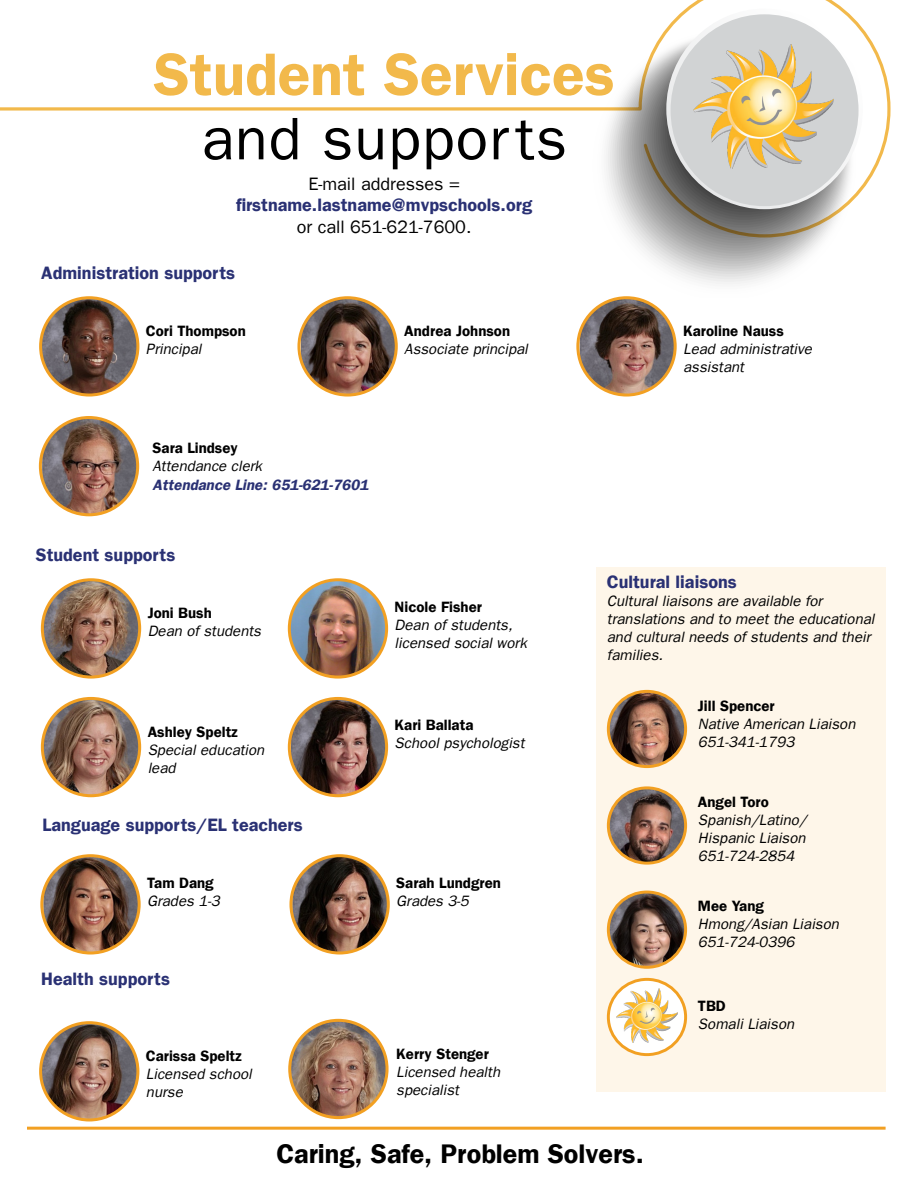
<style>
.page{position:relative;width:918px;height:1188px;background:#fff}
.page>*{position:absolute;margin:0;border:0;box-sizing:border-box;transform-origin:0 0}
.t1{font:600 60.3px "Franklin Gothic";color:#f2b94b}
.t2{font:60.3px "Franklin Gothic";letter-spacing:.02em;color:#000}
.t3{font:600 27px "Franklin Gothic";color:#000}
.t4{font:600 18px "Franklin Gothic";color:#2a3174}
.t5{font:18px "Franklin Gothic";color:#000}
.t6{font:italic 15px/18px "Franklin Gothic";color:#000}
.t7{font:600 15px "Franklin Gothic";color:#000}
.t8{font:italic 600 15px "Franklin Gothic";color:#2a3174}
</style>
<div class="page">
<hr style="left:27px;top:1127px;width:859px;height:3px;background:#f2a022">
<svg style="left:0;top:0;width:891px;height:189px"></svg>
<svg style="left:599px;top:33px;width:35px;height:156px"></svg>
<svg style="left:601px;top:34px;width:3px;height:155px"></svg>
<svg style="left:604px;top:34px;width:30px;height:155px"></svg>
<svg style="left:608px;top:36px;width:153px;height:246px"></svg>
<svg style="left:612px;top:37px;width:163px;height:240px"></svg>
<svg style="left:614px;top:37px;width:168px;height:237px"></svg>
<svg style="left:619px;top:38px;width:172px;height:231px"></svg>
<svg style="left:623px;top:40px;width:175px;height:224px"></svg>
<svg style="left:625px;top:40px;width:176px;height:221px"></svg>
<svg style="left:628px;top:41px;width:177px;height:218px"></svg>
<svg style="left:630px;top:41px;width:178px;height:215px"></svg>
<svg style="left:634px;top:9px;width:229px;height:242px"></svg>
<div style="left:671px;top:14px;width:188px;height:192px;background:#d1d3d4;border-radius:50%"></div>
<div style="left:596px;top:567px;width:290px;height:524px;background:#fef6e9"></div>
<img style="left:608px;top:691px;width:78px;height:76px">
<div style="left:607px;top:690px;width:80px;height:78px;border:3px solid #f2a022;border-radius:50%"></div>
<img style="left:608px;top:789px;width:78px;height:73px">
<div style="left:607px;top:786px;width:80px;height:79px;border:3px solid #f2a022;border-radius:50%"></div>
<img style="left:608px;top:892px;width:78px;height:75px">
<div style="left:607px;top:891px;width:80px;height:78px;border:3px solid #f2a022;border-radius:50%"></div>
<svg style="left:608px;top:979px;width:78px;height:76px"></svg>
<div style="left:607px;top:978px;width:80px;height:78px;border:3px solid #f2a022;border-radius:50%"></div>
<img style="left:42px;top:580px;width:98px;height:97px;border-radius:49px">
<div style="left:41px;top:578px;width:100px;height:101px;border:3px solid #f2a022;border-radius:50%"></div>
<img style="left:289px;top:580px;width:98px;height:97px;border-radius:49px">
<div style="left:288px;top:578px;width:100px;height:101px;border:3px solid #f2a022;border-radius:50%"></div>
<img style="left:42px;top:698px;width:98px;height:98px;border-radius:49px">
<div style="left:41px;top:697px;width:100px;height:100px;border:3px solid #f2a022;border-radius:50%"></div>
<img style="left:291px;top:698px;width:96px;height:98px">
<div style="left:288px;top:697px;width:100px;height:100px;border:3px solid #f2a022;border-radius:50%"></div>
<img style="left:41px;top:298px;width:97px;height:97px;border-radius:49px">
<div style="left:39px;top:296px;width:100px;height:101px;border:3px solid #f2a022;border-radius:50%"></div>
<img style="left:301px;top:298px;width:95px;height:95px">
<div style="left:297px;top:296px;width:101px;height:101px;border:3px solid #f2a022;border-radius:50%"></div>
<img style="left:44px;top:856px;width:95px;height:95px">
<div style="left:40px;top:854px;width:101px;height:101px;border:3px solid #f2a022;border-radius:50%"></div>
<img style="left:293px;top:856px;width:95px;height:95px">
<div style="left:289px;top:854px;width:101px;height:101px;border:3px solid #f2a022;border-radius:50%"></div>
<img style="left:41px;top:1023px;width:97px;height:97px;border-radius:49px">
<div style="left:39px;top:1021px;width:100px;height:100px;border:3px solid #f2a022;border-radius:50%"></div>
<img style="left:290px;top:1020px;width:97px;height:98px;border-radius:49px">
<div style="left:288px;top:1019px;width:101px;height:100px;border:3px solid #f2a022;border-radius:50%"></div>
<img style="left:693px;top:45px;width:141px;height:124px">
<img style="left:617px;top:989px;width:60px;height:53px">
<img style="left:580px;top:298px;width:95px;height:95px">
<div style="left:576px;top:296px;width:101px;height:101px;border:3px solid #f2a022;border-radius:50%"></div>
<img style="left:42px;top:418px;width:96px;height:97px">
<div style="left:39px;top:416px;width:100px;height:100px;border:3px solid #f2a022;border-radius:50%"></div>
<h1 class="t1" style="left:154px;top:50px;width:463px">Student Services</h1>
<h1 class="t2" style="left:201px;top:113px;width:367px">and supports</h1>
<p class="t5" style="left:308px;top:176px;width:153px">E-mail addresses =</p>
<p class="t4" style="left:236px;top:198px;width:298px">firstname.lastname@mvpschools.org</p>
<p class="t5" style="left:297px;top:219px;width:176px">or call 651-621-7600.</p>
<p class="t4" style="left:41px;top:265px;width:195px">Administration supports</p>
<p class="t7" style="left:146px;top:325px;width:101px">Cori Thompson</p>
<p class="t6" style="left:146px;top:341px;width:57px">Principal</p>
<p class="t7" style="left:404px;top:325px;width:107px">Andrea Johnson</p>
<p class="t6" style="left:404px;top:341px;width:125px">Associate principal</p>
<p class="t7" style="left:153px;top:442px;width:87px">Sara Lindsey</p>
<p class="t6" style="left:153px;top:458px;width:111px">Attendance clerk</p>
<p class="t8" style="left:153px;top:479px;width:218px">Attendance Line: 651-621-7601</p>
<p class="t4" style="left:36px;top:548px;width:141px">Student supports</p>
<p class="t7" style="left:148px;top:607px;width:66px">Joni Bush</p>
<p class="t6" style="left:148px;top:624px;width:115px">Dean of students</p>
<p class="t7" style="left:395px;top:600px;width:89px">Nicole Fisher</p>
<p class="t6" style="left:395px;top:617px;width:134px">Dean of students, licensed social work</p>
<p class="t7" style="left:148px;top:726px;width:91px">Ashley Speltz</p>
<p class="t6" style="left:148px;top:742px;width:118px">Special education lead</p>
<p class="t4" style="left:43px;top:818px;width:262px">Language supports/EL teachers</p>
<p class="t7" style="left:147px;top:876px;width:68px">Tam Dang</p>
<p class="t6" style="left:147px;top:893px;width:74px">Grades 1-3</p>
<p class="t4" style="left:41px;top:972px;width:130px">Health supports</p>
<p class="t7" style="left:146px;top:1050px;width:97px">Carissa Speltz</p>
<p class="t6" style="left:146px;top:1066px;width:107px">Licensed school nurse</p>
<p class="t7" style="left:395px;top:719px;width:80px">Kari Ballata</p>
<p class="t6" style="left:395px;top:735px;width:131px">School psychologist</p>
<p class="t7" style="left:396px;top:876px;width:106px">Sarah Lundgren</p>
<p class="t6" style="left:396px;top:893px;width:74px">Grades 3-5</p>
<p class="t7" style="left:396px;top:1048px;width:94px">Kerry Stenger</p>
<p class="t6" style="left:396px;top:1064px;width:105px">Licensed health specialist</p>
<p class="t7" style="left:683px;top:325px;width:102px">Karoline Nauss</p>
<p class="t6" style="left:683px;top:341px;width:130px">Lead administrative assistant</p>
<p class="t4" style="left:607px;top:574px;width:131px">Cultural liaisons</p>
<p class="t6" style="left:607px;top:593px;width:269px">Cultural liaisons are available for translations and to meet the educational and cultural needs of students and their families.</p>
<p class="t7" style="left:698px;top:700px;width:78px">Jill Spencer</p>
<p class="t6" style="left:698px;top:716px;width:159px">Native American Liaison<br>651-341-1793</p>
<p class="t7" style="left:698px;top:796px;width:73px">Angel Toro</p>
<p class="t6" style="left:698px;top:812px;width:110px;text-align:justify">Spanish/Latino/ Hispanic Liaison 651-724-2854</p>
<p class="t7" style="left:698px;top:900px;width:67px">Mee Yang</p>
<p class="t6" style="left:698px;top:917px;width:143px">Hmong/Asian Liaison<br>651-724-0396</p>
<p class="t7" style="left:698px;top:1000px;width:29px">TBD</p>
<p class="t6" style="left:698px;top:1016px;width:98px">Somali Liaison</p>
<h2 class="t3" style="left:276px;top:1143px;width:369px">Caring, Safe, Problem Solvers.</h2>
</div>
